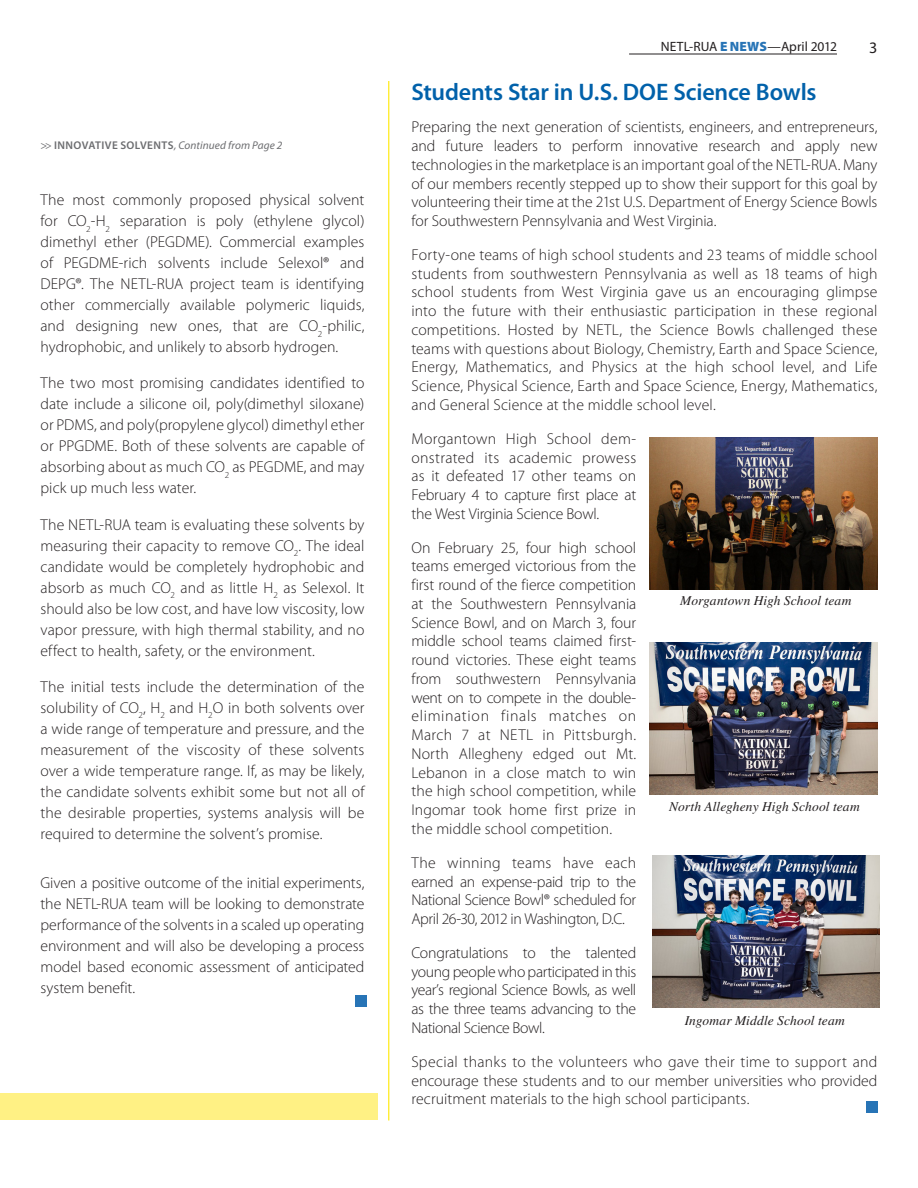
<style>
.page{position:relative;width:918px;height:1188px;background:#fff}
.page>*{position:absolute;margin:0;border:0;box-sizing:border-box;transform-origin:0 0}
.Subtitle_1{font:600 24px "Myriad Pro";letter-spacing:-.005em;color:#0161aa}
.Body_Text{font:16.05px "Myriad Pro";color:#231f20}
.Body_Text-2{font:300 15.75px/18.8px "Myriad Pro";color:#231f20;text-align:justify}
.t1{font:italic 13.5px "Times";letter-spacing:.005em;color:#231f20}
.t2{font:13.5px "Myriad Pro";letter-spacing:.005em;color:#231f20}
.Story_Continued_From{font:italic 11.25px "Myriad Pro";letter-spacing:.01em;color:#6c6d70}
.s1{font-style:normal}
.s2{font-weight:600;font-style:normal}
.s3{font-weight:900;color:#2774b6}
</style>
<div class="page">
<hr style="left:629px;top:54px;width:208px;height:1px;background:#231f20">
<div style="left:866px;top:1101px;width:12px;height:12px;background:#2774b6"></div>
<img style="left:650px;top:437px;width:228px;height:152px">
<img style="left:650px;top:643px;width:228px;height:152px">
<img style="left:652px;top:855px;width:228px;height:152px">
<div style="left:355px;top:996px;width:11px;height:11px;background:#2774b6"></div>
<hr style="left:388px;top:81px;width:1px;height:1039px;background:#ffe901">
<div style="left:0;top:1094px;width:378px;height:26px;background:#fff184"></div>
<p class="Story_Continued_From" style="left:40px;top:138px;width:243px"><span class="s1">&gt;&gt;</span> <span class="s2">INNOVATIVE SOLVENTS</span>, Continued from Page 2</p>
<p class="Body_Text-2" style="left:40px;top:189px;width:326px;line-height:21px">The most commonly proposed physical solvent for CO<sub>2</sub>-H<sub>2</sub> separation is poly (ethylene glycol) dimethyl ether (PEGDME). Commercial examples of PEGDME-rich solvents include Selexol® and DEPG®. The NETL-RUA project team is identifying other commercially available polymeric liquids, and designing new ones, that are CO<sub>2</sub>-philic, hydrophobic, and unlikely to absorb hydrogen.</p>
<p class="Body_Text-2" style="left:40px;top:373px;width:325px;line-height:21px">The two most promising candidates identified to date include a silicone oil, poly(dimethyl siloxane) or PDMS, and poly(propylene glycol) dimethyl ether or PPGDME. Both of these solvents are capable of absorbing about as much CO<sub>2</sub> as PEGDME, and may pick up much less water.</p>
<p class="Body_Text-2" style="left:40px;top:514px;width:326px;line-height:21px">The NETL-RUA team is evaluating these solvents by measuring their capacity to remove CO<sub>2</sub>. The ideal candidate would be completely hydrophobic and absorb as much CO<sub>2</sub> and as little H<sub>2</sub> as Selexol. It should also be low cost, and have low viscosity, low vapor pressure, with high thermal stability, and no effect to health, safety, or the environment.</p>
<p class="Body_Text-2" style="left:40px;top:676px;width:326px;line-height:21px">The initial tests include the determination of the solubility of CO<sub>2</sub>, H<sub>2</sub> and H<sub>2</sub>O in both solvents over a wide range of temperature and pressure, and the measurement of the viscosity of these solvents over a wide temperature range. If, as may be likely, the candidate solvents exhibit some but not all of the desirable properties, systems analysis will be required to determine the solvent’s promise.</p>
<p class="Body_Text-2" style="left:40px;top:872px;width:326px;line-height:21px">Given a positive outcome of the initial experiments, the NETL-RUA team will be looking to demonstrate performance of the solvents in a scaled up operating environment and will also be developing a process model based economic assessment of anticipated system benefit.</p>
<p class="t2" style="left:661px;top:38px;width:178px">NETL-RUA <span class="s3">E NEWS</span>—April 2012</p>
<p class="Body_Text" style="left:869px;top:37px;width:10px">3</p>
<p class="Subtitle_1" style="left:411px;top:77px;width:407px">Students Star in U.S. DOE Science Bowls</p>
<p class="Body_Text-2" style="left:411px;top:118px;width:468px">Preparing the next generation of scientists, engineers, and entrepreneurs, and future leaders to perform innovative research and apply new technologies in the marketplace is an important goal of the NETL-RUA. Many of our members recently stepped up to show their support for this goal by volunteering their time at the 21st U.S. Department of Energy Science Bowls for Southwestern Pennsylvania and West Virginia.</p>
<p class="Body_Text-2" style="left:411px;top:245px;width:468px">Forty-one teams of high school students and 23 teams of middle school students from southwestern Pennsylvania as well as 18 teams of high school students from West Virginia gave us an encouraging glimpse into the future with their enthusiastic participation in these regional competitions. Hosted by NETL, the Science Bowls challenged these teams with questions about Biology, Chemistry, Earth and Space Science, Energy, Mathematics, and Physics at the high school level, and Life Science, Physical Science, Earth and Space Science, Energy, Mathematics, and General Science at the middle school level.</p>
<p class="Body_Text-2" style="left:411px;top:429px;width:226px">Morgantown High School dem&shy;onstrated its academic prowess as it defeated 17 other teams on February 4 to capture first place at the West Virginia Science Bowl.</p>
<p class="Body_Text-2" style="left:411px;top:538px;width:226px">On February 25, four high school teams emerged victorious from the first round of the fierce competition at the Southwestern Pennsylvania Science Bowl, and on March 3, four middle school teams claimed first&shy;round victories. These eight teams from southwestern Pennsylvania went on to compete in the double&shy;elimination finals matches on March 7 at NETL in Pittsburgh.<br>North Allegheny edged out Mt.<br>Lebanon in a close match to win the high school competition, while Ingomar took home first prize in the middle school competition.</p>
<p class="Body_Text-2" style="left:411px;top:853px;width:226px">The winning teams have each earned an expense-paid trip to the National Science Bowl® scheduled for April 26-30, 2012 in Washington, D.C.</p>
<p class="Body_Text-2" style="left:411px;top:943px;width:226px">Congratulations to the talented young people who participated in this year’s regional Science Bowls, as well as the three teams advancing to the National Science Bowl.</p>
<p class="Body_Text-2" style="left:411px;top:1052px;width:468px">Special thanks to the volunteers who gave their time to support and encourage these students and to our member universities who provided recruitment materials to the high school participants.</p>
<p class="t1" style="left:680px;top:593px;width:173px">Morgantown High School team</p>
<p class="t1" style="left:669px;top:799px;width:192px">North Allegheny High School team</p>
<p class="t1" style="left:685px;top:1013px;width:162px">Ingomar Middle School team</p>
</div>
